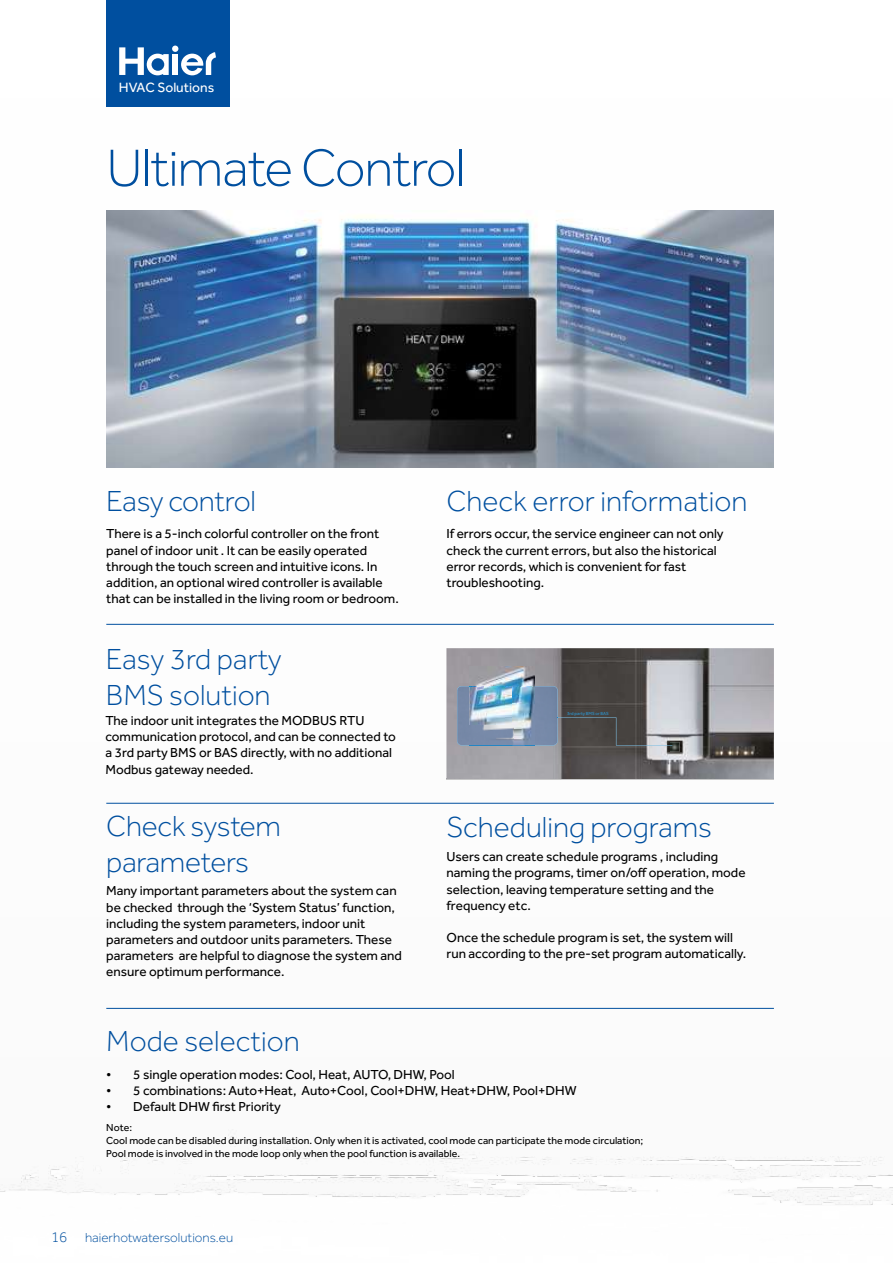
<style>
.page{position:relative;width:893px;height:1263px;background:#fff}
.page>*{position:absolute;margin:0;border:0;box-sizing:border-box;transform-origin:0 0}
.t1{font:300 54px "Effra";letter-spacing:-.02em;color:#004f9f}
.t2{font:300 30px/36px "Effra";color:#004f9f}
.t3{font:13.95px "Effra";color:#fff}
.t4{font:13.5px/16.2px "Effra";color:#000}
.t5{font:300 13.5px "Effra";color:#004f9f}
.t6{font:10.5px/12.6px "Effra";color:#000}
.t7{font:4.5px "Effra";color:#2997d4}
.s1{font-size:15px}
</style>
<div class="page">
<img style="left:0;top:1129px;width:893px;height:76px">
<img style="left:106px;top:211px;width:668px;height:256px">
<img style="left:446px;top:648px;width:328px;height:131px">
<img style="left:667px;top:741px;width:15px;height:12px">
<hr style="left:446px;top:779px;width:328px;height:1px;background:#c6c6c6">
<img style="left:469px;top:666px;width:66px;height:20px">
<img style="left:457px;top:686px;width:223px;height:66px">
<hr style="left:106px;top:624px;width:668px;height:1px;background:#004f9f">
<hr style="left:106px;top:803px;width:668px;height:1px;background:#004f9f">
<hr style="left:106px;top:1008px;width:668px;height:1px;background:#004f9f">
<div style="left:106px;top:0;width:124px;height:106px;background:#004f9f"></div>
<svg style="left:119px;top:46px;width:97px;height:29px"></svg>
<p class="t3" style="left:119px;top:79px;width:97px">HVAC Solutions</p>
<h1 class="t1" style="left:106px;top:137px;width:360px">Ultimate Control</h1>
<h2 class="t2" style="left:106px;top:483px;width:151px">Easy control</h2>
<p class="t4" style="left:106px;top:525px;width:294px">There is a 5-inch colorful controller on the front panel of indoor unit . It can be easily operated through the touch screen and intuitive icons. In addition, an optional wired controller is available that can be installed in the living room or bedroom.</p>
<h2 class="t2" style="left:106px;top:641px;width:177px">Easy 3rd party<br>BMS solution</h2>
<p class="t4" style="left:106px;top:712px;width:292px">The indoor unit integrates the MODBUS RTU communication protocol, and can be connected to a 3rd party BMS or BAS directly, with no additional Modbus gateway needed.</p>
<h2 class="t2" style="left:106px;top:808px;width:176px">Check system parameters</h2>
<p class="t4" style="left:106px;top:883px;width:297px">Many important parameters about the system can be checked through the ‘System Status’ function, including the system parameters, indoor unit parameters and outdoor units parameters. These parameters are helpful to diagnose the system and ensure optimum performance.</p>
<h2 class="t2" style="left:446px;top:483px;width:302px">Check error information</h2>
<p class="t4" style="left:446px;top:526px;width:279px">If errors occur, the service engineer can not only check the current errors, but also the historical error records, which is convenient for fast troubleshooting.</p>
<p class="t7" style="left:567px;top:711px;width:43px">3rd party BMS or BAS</p>
<h2 class="t2" style="left:446px;top:809px;width:267px">Scheduling programs</h2>
<p class="t4" style="left:446px;top:848px;width:301px">Users can create schedule programs , including naming the programs, timer on/off operation, mode selection, leaving temperature setting and the frequency etc.</p>
<p class="t4" style="left:446px;top:929px;width:301px">Once the schedule program is set, the system will run according to the pre-set program automatically.</p>
<h2 class="t2" style="left:106px;top:1023px;width:195px">Mode selection</h2>
<p class="t4" style="left:106px;top:1066px;width:350px">• 5 single operation modes: Cool, Heat, AUTO, DHW, Pool</p>
<p class="t4" style="left:106px;top:1082px;width:472px">• 5 combinations: Auto+Heat, Auto+Cool, Cool+DHW, Heat+DHW, Pool+DHW</p>
<p class="t4" style="left:106px;top:1099px;width:176px">• Default DHW first Priority</p>
<p class="t6" style="left:106px;top:1121px;width:539px">Note:<br>Cool mode can be disabled during installation. Only when it is activated, cool mode can participate the mode circulation;<br>Pool mode is involved in the mode loop only when the pool function is available.</p>
<p class="t5" style="left:51px;top:1230px;width:184px"><span class="s1">16</span> haierhotwatersolutions.eu</p>
</div>
